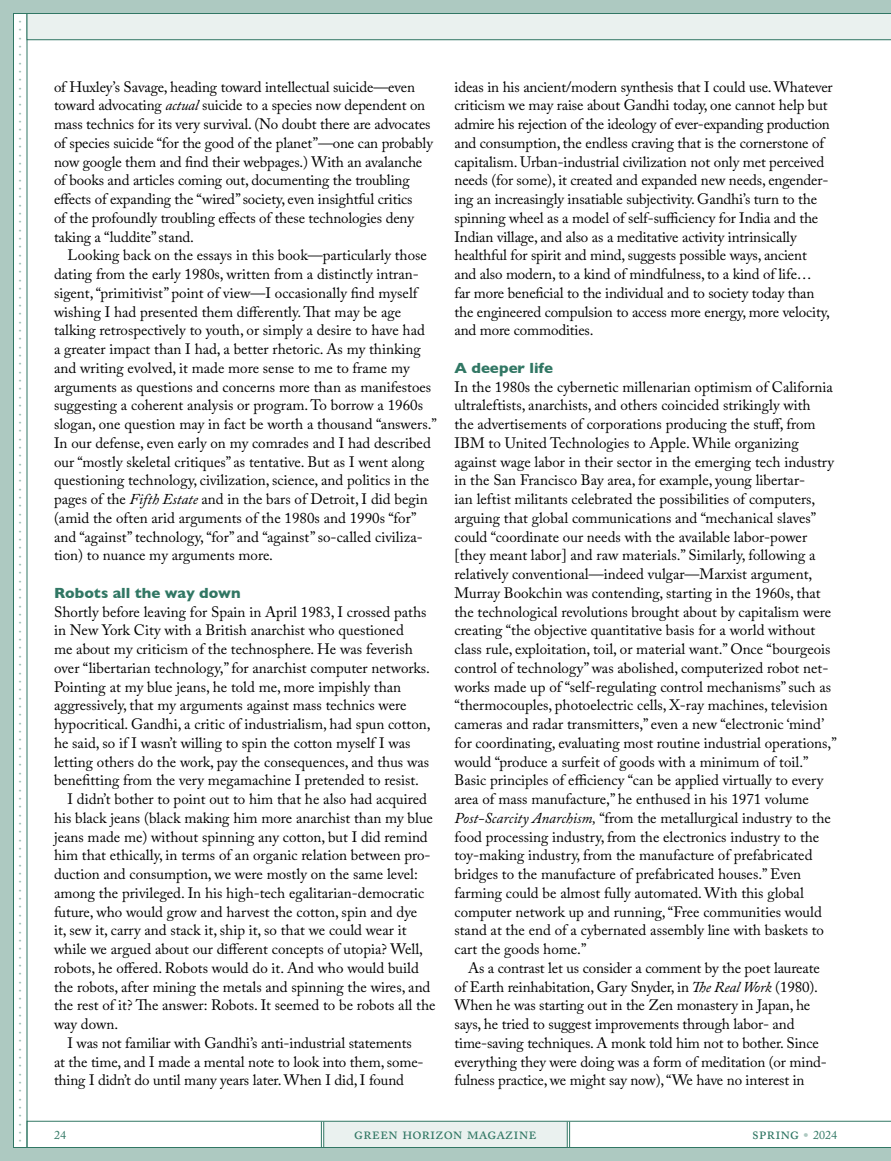
<style>
.page{position:relative;width:891px;height:1161px;background:#adc9c1}
.page>*{position:absolute;margin:0;border:0;box-sizing:border-box;transform-origin:0 0}
.t1{font:16.5px "Adobe Caslon Pro";color:#317764}
.t2{font:15px/18.8px "Adobe Caslon Pro";color:#000}
.t3{font:15px "Gill Sans";color:#98bbb1}
.t4{font:700 15px "Gill Sans";color:#317764}
.t5{font:12px "Adobe Caslon Pro";color:#317764}
.s1{font-style:italic}
.s2{color:#adc9c1}
.s3{font-size:12px}
</style>
<div class="page">
<div style="left:27px;top:40px;width:864px;height:1108px;background:#fff"></div>
<div style="left:14px;top:14px;width:13px;height:1134px;background:#fff"></div>
<div style="left:13px;top:13px;width:14px;height:1135px;border:1px solid #317764"></div>
<svg style="left:27px;top:13px;width:864px;height:27px;background:#dde8e5"></svg>
<svg style="left:27px;top:1121px;width:864px;height:27px"></svg>
<p class="t3" style="left:33px;top:20px;width:1124px;rotate:90deg">. . . . . . . . . . . . . . . . . . . . . . . . . . . . . . . . . . . . . . . . . . . . . . . . . . . . . . . . . . . . . . . . . . . . . . . . . . . . . . . . . . . . . . . . . . . . . . . . . . . . . . . . . . . . . . . . . . . . . . . . . . . . . . . . . . . . . . .</p>
<p class="t2" style="left:54px;top:77px;width:380px">of Huxley’s Savage, heading toward intellectual suicide—even toward advocating <span class="s1">actual</span> suicide to a species now dependent on mass technics for its very survival. (No doubt there are advocates of species suicide “for the good of the planet”—one can probably now google them and find their webpages.) With an avalanche of books and articles coming out, documenting the troubling effects of expanding the “wired” society, even insightful critics<br>of the profoundly troubling effects of these technologies deny taking a “luddite” stand.</p>
<p class="t2" style="left:54px;top:246px;width:385px;text-indent:14px">Looking back on the essays in this book—particularly those dating from the early 1980s, written from a distinctly intran&shy;sigent, “primitivist” point of view—I occasionally find myself wishing I had presented them differently. That may be age talking retrospectively to youth, or simply a desire to have had<br>a greater impact than I had, a better rhetoric. As my thinking and writing evolved, it made more sense to me to frame my arguments as questions and concerns more than as manifestoes suggesting a coherent analysis or program. To borrow a 1960s slogan, one question may in fact be worth a thousand “answers.” In our defense, even early on my comrades and I had described our “mostly skeletal critiques” as tentative. But as I went along questioning technology, civilization, science, and politics in the pages of the <span class="s1">Fifth Estate</span> and in the bars of Detroit, I did begin (amid the often arid arguments of the 1980s and 1990s “for” and “against” technology, “for” and “against” so-called civiliza&shy;tion) to nuance my arguments more.</p>
<p class="t4" style="left:54px;top:581px;width:188px">Robots all the way down</p>
<p class="t2" style="left:54px;top:602px;width:374px">Shortly before leaving for Spain in April 1983, I crossed paths</p>
<p class="t2" style="left:54px;top:621px;width:351px">in New York City with a British anarchist who questioned</p>
<p class="t2" style="left:54px;top:639px;width:360px">me about my criticism of the technosphere. He was feverish</p>
<p class="t2" style="left:54px;top:658px;width:378px">over “libertarian technology,” for anarchist computer networks.</p>
<p class="t2" style="left:54px;top:677px;width:349px">Pointing at my blue jeans, he told me, more impishly than</p>
<p class="t2" style="left:54px;top:696px;width:354px">aggressively, that my arguments against mass technics were</p>
<p class="t2" style="left:54px;top:714px;width:378px">hypocritical. Gandhi, a critic of industrialism, had spun cotton,</p>
<p class="t2" style="left:54px;top:733px;width:358px">he said, so if I wasn’t willing to spin the cotton myself I was</p>
<p class="t2" style="left:54px;top:752px;width:377px">letting others do the work, pay the consequences, and thus was</p>
<p class="t2" style="left:54px;top:771px;width:367px">benefitting from the very megamachine I pretended to resist.</p>
<p class="t2" style="left:68px;top:789px;width:361px">I didn’t bother to point out to him that he also had acquired</p>
<p class="t2" style="left:54px;top:808px;width:381px">his black jeans (black making him more anarchist than my blue</p>
<p class="t2" style="left:54px;top:827px;width:375px">jeans made me) without spinning any cotton, but I did remind</p>
<p class="t2" style="left:54px;top:846px;width:378px">him that ethically, in terms of an organic relation between pro-</p>
<p class="t2" style="left:54px;top:864px;width:365px">duction and consumption, we were mostly on the same level:</p>
<p class="t2" style="left:54px;top:883px;width:372px">among the privileged. In his high-tech egalitarian-democratic</p>
<p class="t2" style="left:54px;top:902px;width:365px">future, who would grow and harvest the cotton, spin and dye</p>
<p class="t2" style="left:54px;top:921px;width:354px">it, sew it, carry and stack it, ship it, so that we could wear it</p>
<p class="t2" style="left:54px;top:939px;width:371px">while we argued about our different concepts of utopia? Well,</p>
<p class="t2" style="left:54px;top:958px;width:366px">robots, he offered. Robots would do it. And who would build</p>
<p class="t2" style="left:54px;top:977px;width:378px">the robots, after mining the metals and spinning the wires, and</p>
<p class="t2" style="left:54px;top:996px;width:383px">the rest of it? The answer: Robots. It seemed to be robots all the</p>
<p class="t2" style="left:54px;top:1014px;width:66px">way down.</p>
<p class="t2" style="left:68px;top:1033px;width:346px">I was not familiar with Gandhi’s anti-industrial statements</p>
<p class="t2" style="left:54px;top:1052px;width:371px">at the time, and I made a mental note to look into them, some-</p>
<p class="t2" style="left:54px;top:1071px;width:352px">thing I didn’t do until many years later. When I did, I found</p>
<p class="t2" style="left:455px;top:77px;width:380px">ideas in his ancient/modern synthesis that I could use. Whatever criticism we may raise about Gandhi today, one cannot help but admire his rejection of the ideology of ever-expanding production and consumption, the endless craving that is the cornerstone of capitalism. Urban-industrial civilization not only met perceived needs (for some), it created and expanded new needs, engender&shy;ing an increasingly insatiable subjectivity. Gandhi’s turn to the spinning wheel as a model of self-sufficiency for India and the Indian village, and also as a meditative activity intrinsically healthful for spirit and mind, suggests possible ways, ancient<br>and also modern, to a kind of mindfulness, to a kind of life…<br>far more beneficial to the individual and to society today than the engineered compulsion to access more energy, more velocity, and more commodities.</p>
<p class="t4" style="left:455px;top:356px;width:100px">A deeper life</p>
<p class="t2" style="left:455px;top:377px;width:384px">In the 1980s the cybernetic millenarian optimism of California ultraleftists, anarchists, and others coincided strikingly with<br>the advertisements of corporations producing the stuff, from IBM to United Technologies to Apple. While organizing against wage labor in their sector in the emerging tech industry in the San Francisco Bay area, for example, young libertar-<br>ian leftist militants celebrated the possibilities of computers, arguing that global communications and “mechanical slaves” could “coordinate our needs with the available labor-power [they meant labor] and raw materials.” Similarly, following a relatively conventional—indeed vulgar—Marxist argument, Murray Bookchin was contending, starting in the 1960s, that the technological revolutions brought about by capitalism were creating “the objective quantitative basis for a world without class rule, exploitation, toil, or material want.” Once “bourgeois control of technology” was abolished, computerized robot net&shy;works made up of “self-regulating control mechanisms” such as “thermocouples, photoelectric cells, X-ray machines, television cameras and radar transmitters,” even a new “electronic ‘mind’ for coordinating, evaluating most routine industrial operations,” would “produce a surfeit of goods with a minimum of toil.” Basic principles of efficiency “can be applied virtually to every area of mass manufacture,” he enthused in his 1971 volume <span class="s1">Post-Scarcity Anarchism,</span> “from the metallurgical industry to the food processing industry, from the electronics industry to the toy-making industry, from the manufacture of prefabricated bridges to the manufacture of prefabricated houses.” Even farming could be almost fully automated. With this global computer network up and running, “Free communities would stand at the end of a cybernated assembly line with baskets to cart the goods home.”</p>
<p class="t2" style="left:455px;top:958px;width:374px;text-indent:14px">As a contrast let us consider a comment by the poet laureate of Earth reinhabitation, Gary Snyder, in <span class="s1">The Real Work</span> (1980).<br>When he was starting out in the Zen monastery in Japan, he says, he tried to suggest improvements through labor- and time-saving techniques. A monk told him not to bother. Since everything they were doing was a form of meditation (or mind&shy;fulness practice, we might say now), “We have no interest in</p>
<p class="t5" style="left:54px;top:1128px;width:13px">24</p>
<p class="t1" style="left:354px;top:1124px;width:184px">green horizon magazine</p>
<p class="t1" style="left:752px;top:1124px;width:86px">spring <span class="s2">•</span> <span class="s3">2024</span></p>
</div>
